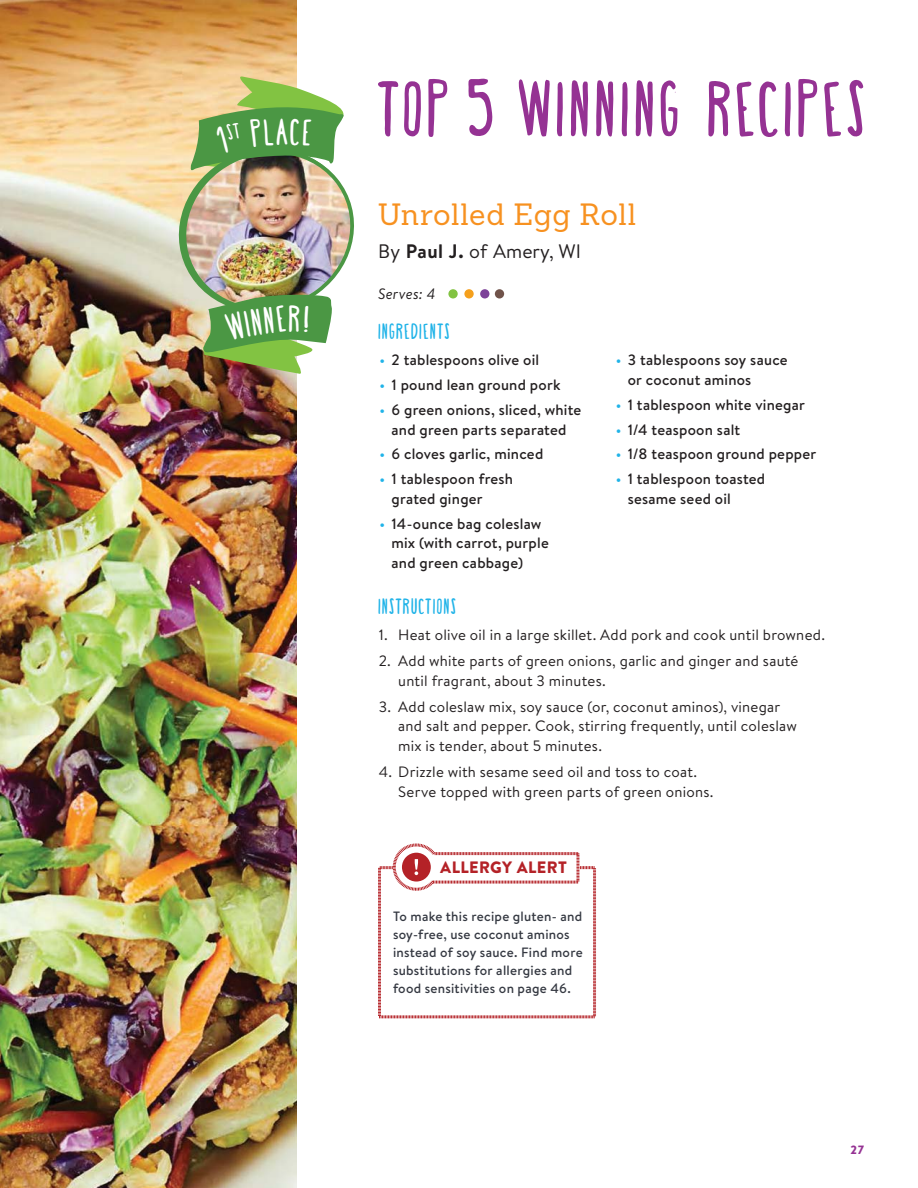
<style>
.page{position:relative;width:918px;height:1188px;background:#fff}
.page>*{position:absolute;margin:0;border:0;box-sizing:border-box;transform-origin:0 0}
.t1{font:condensed 75px "Happy Fox";letter-spacing:.065em;color:#953293}
.t2{font:condensed 36px "Happy Fox";color:#fff}
.t3{font:30px "HP Sanchez";letter-spacing:.015em;color:#f79120}
.t4{font:condensed 21px "Happy Fox";letter-spacing:.075em;color:#20b3e8}
.t5{font:19.5px "Brandon Text";color:#231f20}
.t6{font:900 16.5px "Brandon Text";letter-spacing:.02em;color:#b42227}
.t7{font:15px/19.5px "Brandon Text";letter-spacing:.015em;color:#231f20}
.t8{font:500 15px/19.5px "Brandon Text";letter-spacing:.015em;color:#231f20}
.t9{font:italic 15px "Brandon Text";letter-spacing:.015em;color:#231f20}
.t10{font:500 13.5px/18px "Brandon Text";letter-spacing:.02em;color:#343841}
.t11{font:900 12px "Brandon Text";color:#953293}
.s1{font-weight:700}
.s2{color:#20b3e8}
</style>
<div class="page">
<img style="left:0;top:0;width:297px;height:1188px">
<div style="left:448px;top:289px;width:10px;height:9px;background:#82c342;border-radius:50%"></div>
<div style="left:464px;top:289px;width:10px;height:9px;background:#f5a01d;border-radius:50%"></div>
<div style="left:480px;top:289px;width:9px;height:9px;background:#7d4299;border-radius:50%"></div>
<div style="left:495px;top:289px;width:9px;height:9px;background:#70534a;border-radius:50%"></div>
<svg style="left:378px;top:843px;width:218px;height:175px"></svg>
<img style="left:170px;top:74px;width:184px;height:300px">
<h2 class="t2" style="left:289px;top:298px;width:12px">R</h2>
<h1 class="t1" style="left:378px;top:67px;width:488px">TOP 5 WINNING RECIPES</h1>
<h3 class="t3" style="left:378px;top:204px;width:260px">Unrolled Egg Roll</h3>
<h3 class="t5" style="left:378px;top:244px;width:205px">By <span class="s1">Paul J.</span> of Amery, WI</h3>
<p class="t9" style="left:378px;top:288px;width:59px">Serves: 4</p>
<h3 class="t4" style="left:378px;top:319px;width:73px">INGREDIENTS</h3>
<p class="t8" style="left:380px;top:352px;width:161px"><span class="s2">•</span> 2 tablespoons olive oil</p>
<p class="t8" style="left:380px;top:377px;width:183px"><span class="s2">•</span> 1 pound lean ground pork</p>
<p class="t8" style="left:380px;top:402px;width:203px;text-align:center"><span class="s2">•</span> 6 green onions, sliced, white and green parts separated</p>
<p class="t8" style="left:380px;top:446px;width:165px"><span class="s2">•</span> 6 cloves garlic, minced</p>
<p class="t8" style="left:392px;top:471px;width:123px;text-indent:-12px"><span class="s2">•</span> 1 tablespoon fresh grated ginger</p>
<p class="t8" style="left:392px;top:515px;width:159px;text-indent:-12px"><span class="s2">•</span> 14-ounce bag coleslaw mix (with carrot, purple and green cabbage)</p>
<p class="t8" style="left:628px;top:352px;width:162px;text-indent:-12px"><span class="s2">•</span> 3 tablespoons soy sauce or coconut aminos</p>
<p class="t8" style="left:616px;top:396px;width:191px"><span class="s2">•</span> 1 tablespoon white vinegar</p>
<p class="t8" style="left:616px;top:421px;width:126px"><span class="s2">•</span> 1/4 teaspoon salt</p>
<p class="t8" style="left:616px;top:446px;width:202px"><span class="s2">•</span> 1/8 teaspoon ground pepper</p>
<p class="t8" style="left:628px;top:471px;width:139px;text-indent:-12px"><span class="s2">•</span> 1 tablespoon toasted sesame seed oil</p>
<h3 class="t4" style="left:378px;top:594px;width:79px">INSTRUCTIONS</h3>
<p class="t7" style="left:379px;top:627px;width:448px">1. Heat olive oil in a large skillet. Add pork and cook until browned.</p>
<p class="t7" style="left:398px;top:653px;width:402px;text-indent:-19px">2. Add white parts of green onions, garlic and ginger and sauté until fragrant, about 3 minutes.</p>
<p class="t7" style="left:398px;top:699px;width:400px;text-indent:-19px">3. Add coleslaw mix, soy sauce (or, coconut aminos), vinegar and salt and pepper. Cook, stirring frequently, until coleslaw mix is tender, about 5 minutes.</p>
<p class="t7" style="left:398px;top:764px;width:317px;text-indent:-19px">4. Drizzle with sesame seed oil and toss to coat.<br>Serve topped with green parts of green onions.</p>
<p class="t6" style="left:440px;top:858px;width:128px">ALLERGY ALERT</p>
<p class="t10" style="left:393px;top:909px;width:191px">To make this recipe gluten- and soy-free, use coconut aminos instead of soy sauce. Find more substitutions for allergies and food sensitivities on page 46.</p>
<p class="t11" style="left:851px;top:1143px;width:15px">27</p>
</div>
